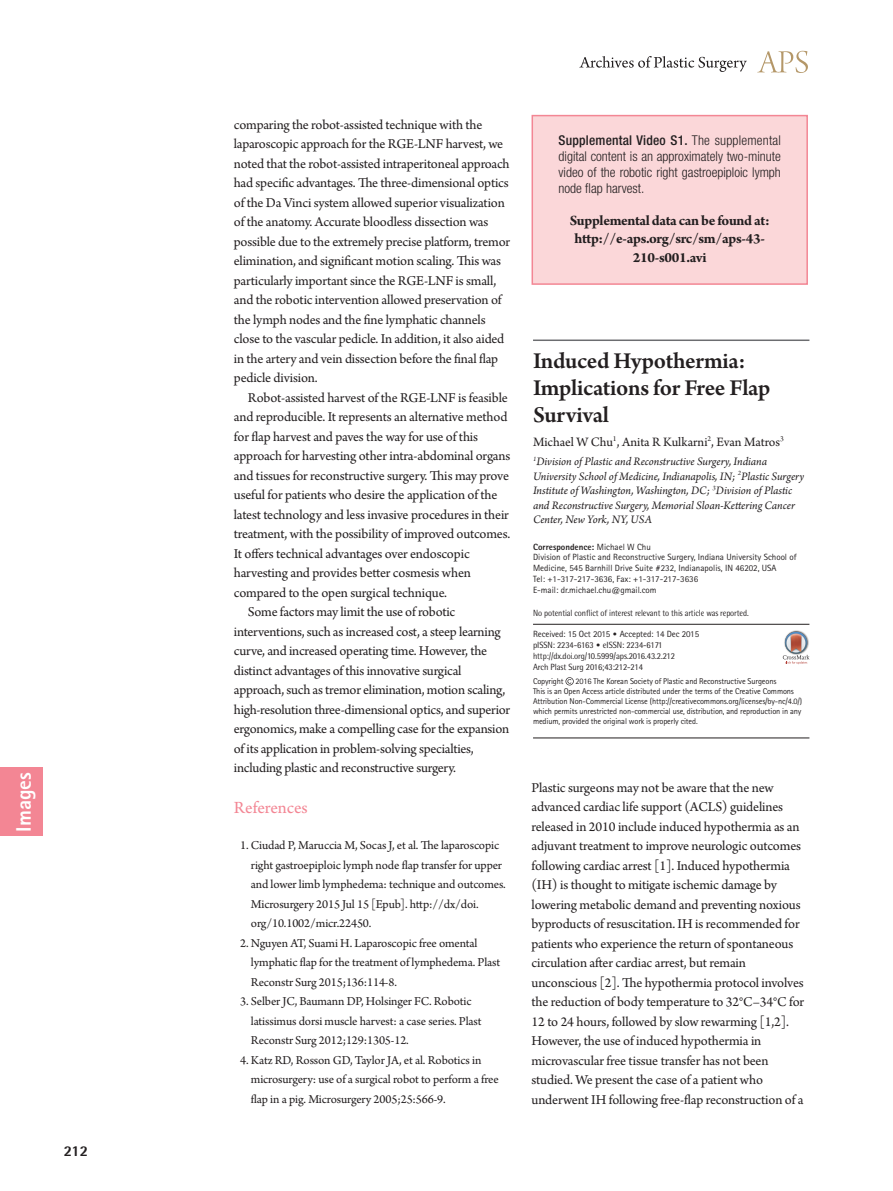
<style>
.page{position:relative;width:893px;height:1191px;background:#fff}
.page>*{position:absolute;margin:0;border:0;box-sizing:border-box;transform-origin:0 0}
.제목{font:600 24px/27px "Arno Pro";letter-spacing:-.01em;color:#231f20}
.논문_분류_옆{font:800 21px "Rotis Sans Serif Std";color:#fff}
.대제목{font:18px "Arno Pro";letter-spacing:-.005em;color:#f38694}
.대제목-2{font:700 15px/18px "Arno Pro";letter-spacing:-.025em;color:#231f20;text-align:center}
.t1{font:800 15px "Rotis Semi Sans Std";color:#231f20}
.본문{font:14.25px/19.5px "Arno Pro";letter-spacing:-.015em;color:#231f20}
.표_그림_캡션{font:300 condensed 13.5px/16.2px "Helvetica Neue LT Std";color:#231f20;text-align:justify}
.저자{font:13.5px "Arno Pro";letter-spacing:-.005em;color:#231f20}
.참고문헌_1{font:12.75px/19.5px "Arno Pro";letter-spacing:-.01em;color:#231f20}
.소속{font:italic 12px/14.4px "Arno Pro";letter-spacing:-.005em;color:#231f20}
.교신저자주소{font:9px/10.8px "Rotis Sans Serif Std";color:#231f20}
.t2{font:9px/10.8px "Rotis Semi Sans Std";letter-spacing:-.01em;color:#231f20;scale:.95 1}
.t3{font:9px "Rotis Semi Sans Std";letter-spacing:-.01em;color:#231f20;scale:.9 1}
.교신저자주소-2{font:800 9px "Rotis Sans Serif Std";color:#231f20}
.교신저자{font:8.4px/10.1px "Rotis Sans Serif Std";letter-spacing:-.015em;color:#231f20}
.s1{font-weight:500}
.s2{font-weight:400}
.s3{font-family:"Rotis Sans Serif Std"}
.s4{font-family:"DIN Pro";font-weight:300}
</style>
<div class="page">
<svg style="left:757px;top:51px;width:51px;height:22px"></svg>
<svg style="left:579px;top:56px;width:168px;height:16px"></svg>
<hr style="left:533px;top:624px;width:276px;height:1px;background:#231f20">
<hr style="left:533px;top:737px;width:276px;height:1px;background:#231f20">
<svg style="left:565px;top:677px;width:9px;height:8px"></svg>
<hr style="left:533px;top:339px;width:276px;height:2px;background:#6c6d70">
<svg style="left:783px;top:631px;width:26px;height:33px"></svg>
<div style="left:0;top:767px;width:43px;height:69px;background:#f38694"></div>
<div style="left:532px;top:116px;width:275px;height:168px;background:#fbd7d9"></div>
<div style="left:531px;top:115px;width:277px;height:170px;border:2px solid #f38694"></div>
<p class="논문_분류_옆" style="left:10px;top:831px;width:61px;rotate:-90deg">Images</p>
<p class="t1" style="left:64px;top:1141px;width:26px">212</p>
<p class="본문" style="left:234px;top:115px;width:278px">comparing the robot-assisted technique with the laparoscopic approach for the RGE-LNF harvest, we noted that the robot-assisted intraperitoneal approach had specific advantages. The three-dimensional optics of the Da Vinci system allowed superior visualization of the anatomy. Accurate bloodless dissection was possible due to the extremely precise platform, tremor elimination, and significant motion scaling. This was particularly important since the RGE-LNF is small, and the robotic intervention allowed preservation of the lymph nodes and the fine lymphatic channels close to the vascular pedicle. In addition, it also aided in the artery and vein dissection before the final flap pedicle division.</p>
<p class="본문" style="left:234px;top:388px;width:278px;text-indent:14px">Robot-assisted harvest of the RGE-LNF is feasible and reproducible. It represents an alternative method for flap harvest and paves the way for use of this approach for harvesting other intra-abdominal organs and tissues for reconstructive surgery. This may prove useful for patients who desire the application of the latest technology and less invasive procedures in their treatment, with the possibility of improved outcomes.<br>It offers technical advantages over endoscopic harvesting and provides better cosmesis when compared to the open surgical technique.</p>
<p class="본문" style="left:234px;top:603px;width:278px;text-indent:14px">Some factors may limit the use of robotic interventions, such as increased cost, a steep learning curve, and increased operating time. However, the distinct advantages of this innovative surgical approach, such as tremor elimination, motion scaling, high-resolution three-dimensional optics, and superior ergonomics, make a compelling case for the expansion of its application in problem-solving specialties, including plastic and reconstructive surgery.</p>
<p class="대제목" style="left:234px;top:797px;width:75px">References</p>
<p class="참고문헌_1" style="left:251px;top:836px;width:256px;text-indent:-11px">1. Ciudad P, Maruccia M, Socas J, et al. The laparoscopic right gastroepiploic lymph node flap transfer for upper and lower limb lymphedema: technique and outcomes.<br>Microsurgery 2015 Jul 15 [Epub]. http://dx/doi. org/10.1002/micr.22450.</p>
<p class="참고문헌_1" style="left:251px;top:933px;width:251px;text-indent:-11px">2. Nguyen AT, Suami H. Laparoscopic free omental lymphatic flap for the treatment of lymphedema. Plast<br>Reconstr Surg 2015;136:114-8.</p>
<p class="참고문헌_1" style="left:251px;top:992px;width:232px;text-indent:-11px">3. Selber JC, Baumann DP, Holsinger FC. Robotic latissimus dorsi muscle harvest: a case series. Plast<br>Reconstr Surg 2012;129:1305-12.</p>
<p class="참고문헌_1" style="left:251px;top:1050px;width:249px;text-indent:-11px">4. Katz RD, Rosson GD, Taylor JA, et al. Robotics in microsurgery: use of a surgical robot to perform a free flap in a pig. Microsurgery 2005;25:566-9.</p>
<p class="표_그림_캡션" style="left:559px;top:132px;width:224px"><span class="s1">Supplemental Video S1.</span> The supplemental digital content is an approximately two-minute video of the robotic right gastroepiploic lymph node flap harvest.</p>
<p class="대제목-2" style="left:570px;top:213px;width:201px">Supplemental data can be found at: http://e-aps.org/src/sm/aps-43-<br>210-s001.avi</p>
<p class="제목" style="left:533px;top:348px;width:239px">Induced Hypothermia:<br>Implications for Free Flap<br>Survival</p>
<p class="저자" style="left:533px;top:434px;width:252px">Michael W Chu<sup>1</sup>, Anita R Kulkarni<sup>2</sup>, Evan Matros<sup>3</sup></p>
<p class="소속" style="left:533px;top:455px;width:273px"><sup>1</sup>Division of Plastic and Reconstructive Surgery, Indiana University School of Medicine, Indianapolis, IN; <sup>2</sup>Plastic Surgery Institute of Washington, Washington, DC; <sup>3</sup>Division of Plastic and Reconstructive Surgery, Memorial Sloan-Kettering Cancer Center, New York, NY, USA</p>
<p class="교신저자주소-2" style="left:533px;top:541px;width:119px">Correspondence: <span class="s2">Michael W Chu</span></p>
<p class="교신저자주소" style="left:533px;top:552px;width:265px">Division of Plastic and Reconstructive Surgery, Indiana University School of<br>Medicine, 545 Barnhill Drive Suite #232, Indianapolis, IN 46202, USA</p>
<p class="교신저자주소" style="left:533px;top:573px;width:167px">Tel: +1-317-217-3636, Fax: +1-317-217-3636</p>
<p class="교신저자주소" style="left:533px;top:584px;width:125px">E-mail: dr.michael.chu@gmail.com</p>
<p class="t3" style="left:533px;top:607px;width:241px">No potential conflict of interest relevant to this article was reported.</p>
<p class="t2" style="left:533px;top:628px;width:176px"><span class="s3">Received: 15 Oct 2015</span> <span class="s4">•</span> <span class="s3">Accepted: 14 Dec 2015 </span>pISSN: 2234-6163 <span class="s4">•</span> eISSN: 2234-6171 http://dx.doi.org/10.5999/aps.2016.43.2.212<br>Arch Plast Surg 2016;43:212-214</p>
<p class="교신저자" style="left:533px;top:676px;width:32px">Copyright</p>
<p class="교신저자" style="left:576px;top:676px;width:202px">2016 The Korean Society of Plastic and Reconstructive Surgeons</p>
<p class="교신저자" style="left:533px;top:686px;width:271px">This is an Open Access article distributed under the terms of the Creative Commons Attribution Non-Commercial License (http://creativecommons.org/licenses/by-nc/4.0/) which permits unrestricted non-commercial use, distribution, and reproduction in any medium, provided the original work is properly cited.</p>
<p class="본문" style="left:531px;top:778px;width:274px">Plastic surgeons may not be aware that the new advanced cardiac life support (ACLS) guidelines released in 2010 include induced hypothermia as an adjuvant treatment to improve neurologic outcomes following cardiac arrest [1]. Induced hypothermia (IH) is thought to mitigate ischemic damage by lowering metabolic demand and preventing noxious byproducts of resuscitation. IH is recommended for patients who experience the return of spontaneous circulation after cardiac arrest, but remain unconscious [2]. The hypothermia protocol involves the reduction of body temperature to 32°C–34°C for 12 to 24 hours, followed by slow rewarming [1,2].<br>However, the use of induced hypothermia in microvascular free tissue transfer has not been studied. We present the case of a patient who underwent IH following free-flap reconstruction of a</p>
</div>
